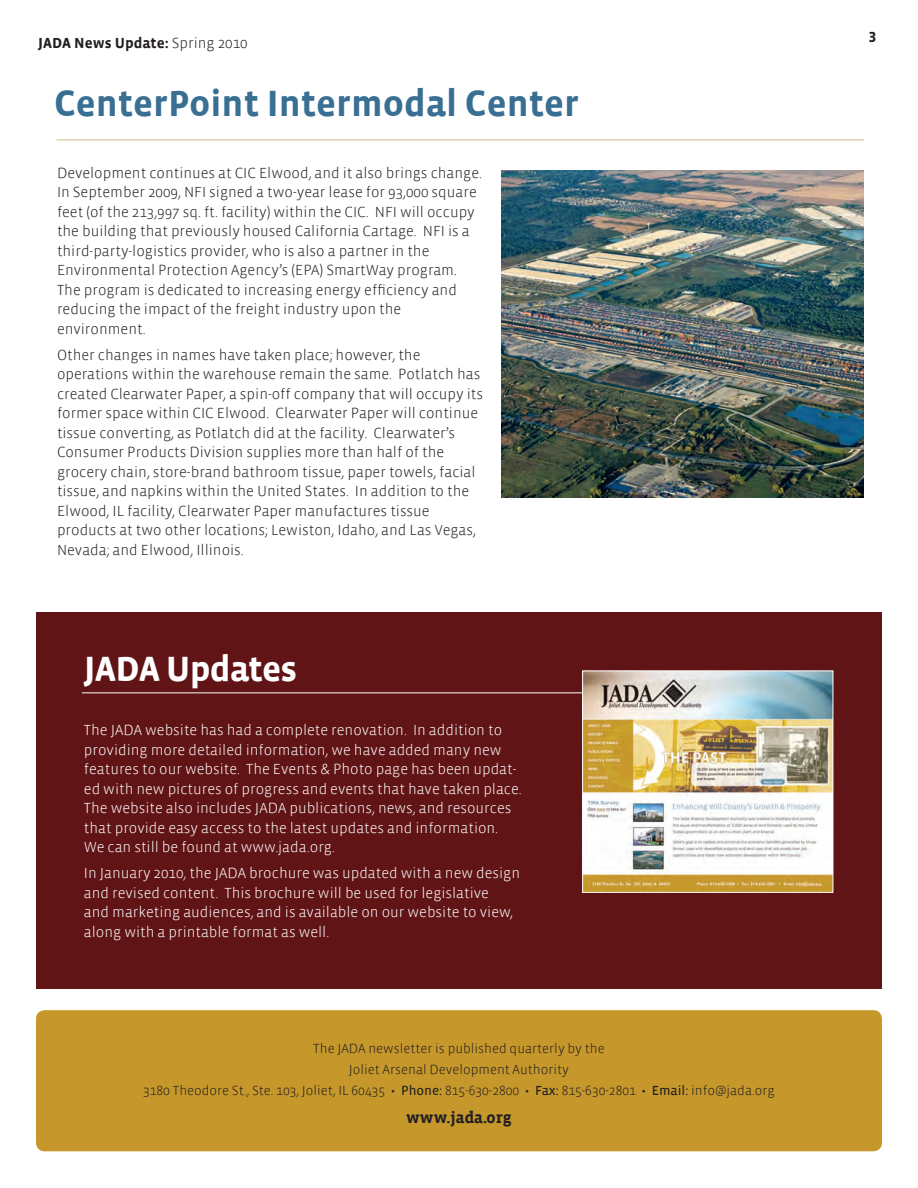
<style>
.page{position:relative;width:918px;height:1188px;background:#fff}
.page>*{position:absolute;margin:0;border:0;box-sizing:border-box;transform-origin:0 0}
.t1{font:700 37.5px "Vista Sans";color:#396f93}
.t2{font:700 36px "Vista Sans";letter-spacing:-.025em;color:#fff}
.t3{font:700 16.5px "Vista Slab";color:#231f20}
.t4{font:300 15px/19.5px "Vista Sans";color:#231f20}
.t5{font:300 15px/19.5px "Vista Sans";color:#fff}
.t6{font:700 15px "Vista Sans";color:#231f20}
.t7{font:300 13.5px/21px "Vista Sans";color:#231f20;text-align:center}
.s1{font-weight:300}
.s2{font-family:"Vista Sans Reg";font-weight:400}
</style>
<div class="page">
<div style="left:36px;top:1010px;width:846px;height:141px;background:#c6982c;border-radius:9px"></div>
<div style="left:36px;top:612px;width:846px;height:377px;background:#611415"></div>
<hr style="left:82px;top:692px;width:524px;height:1px;background:#fff">
<img style="left:584px;top:673px;width:247px;height:218px">
<div style="left:582px;top:671px;width:251px;height:222px;border:1px solid #fff"></div>
<hr style="left:56px;top:140px;width:808px;height:1px;background:#d7bb93">
<img style="left:502px;top:171px;width:362px;height:326px">
<p class="t6" style="left:38px;top:35px;width:211px">JADA News Update: <span class="s1">Spring 2010</span></p>
<p class="t6" style="left:869px;top:28px;width:9px">3</p>
<p class="t1" style="left:54px;top:85px;width:527px">CenterPoint Intermodal Center</p>
<p class="t4" style="left:57px;top:163px;width:426px">Development continues at CIC Elwood, and it also brings change.<br>In September 2009, NFI signed a two-year lease for 93,000 square feet (of the 213,997 sq. ft. facility) within the CIC. NFI will occupy the building that previously housed California Cartage. NFI is a third-party-logistics provider, who is also a partner in the Environmental Protection Agency’s (EPA) SmartWay program.<br>The program is dedicated to increasing energy efficiency and reducing the impact of the freight industry upon the environment.</p>
<p class="t4" style="left:57px;top:345px;width:428px">Other changes in names have taken place; however, the operations within the warehouse remain the same. Potlatch has created Clearwater Paper, a spin-off company that will occupy its former space within CIC Elwood. Clearwater Paper will continue tissue converting, as Potlatch did at the facility. Clearwater’s Consumer Products Division supplies more than half of the grocery chain, store-brand bathroom tissue, paper towels, facial tissue, and napkins within the United States. In addition to the Elwood, IL facility, Clearwater Paper manufactures tissue products at two other locations; Lewiston, Idaho, and Las Vegas, Nevada; and Elwood, Illinois.</p>
<p class="t2" style="left:84px;top:650px;width:215px">JADA Updates</p>
<p class="t5" style="left:84px;top:721px;width:439px">The JADA website has had a complete renovation. In addition to providing more detailed information, we have added many new features to our website. The Events &amp; Photo page has been updat&shy;ed with new pictures of progress and events that have taken place.<br>The website also includes JADA publications, news, and resources that provide easy access to the latest updates and information.<br>We can still be found at www.jada.org.</p>
<p class="t5" style="left:84px;top:864px;width:438px">In January 2010, the JADA brochure was updated with a new design and revised content. This brochure will be used for legislative<br>and marketing audiences, and is available on our website to view, along with a printable format as well.</p>
<p class="t7" style="left:143px;top:1038px;width:633px">The JADA newsletter is published quarterly by the<br>Joliet Arsenal Development Authority<br>3180 Theodore St., Ste. 103, Joliet, IL 60435 • <span class="s2">Phone:</span> 815-630-2800 • <span class="s2">Fax:</span> 815-630-2801 • <span class="s2">Email:</span> info@jada.org</p>
<p class="t3" style="left:406px;top:1109px;width:107px">www.jada.org</p>
</div>
